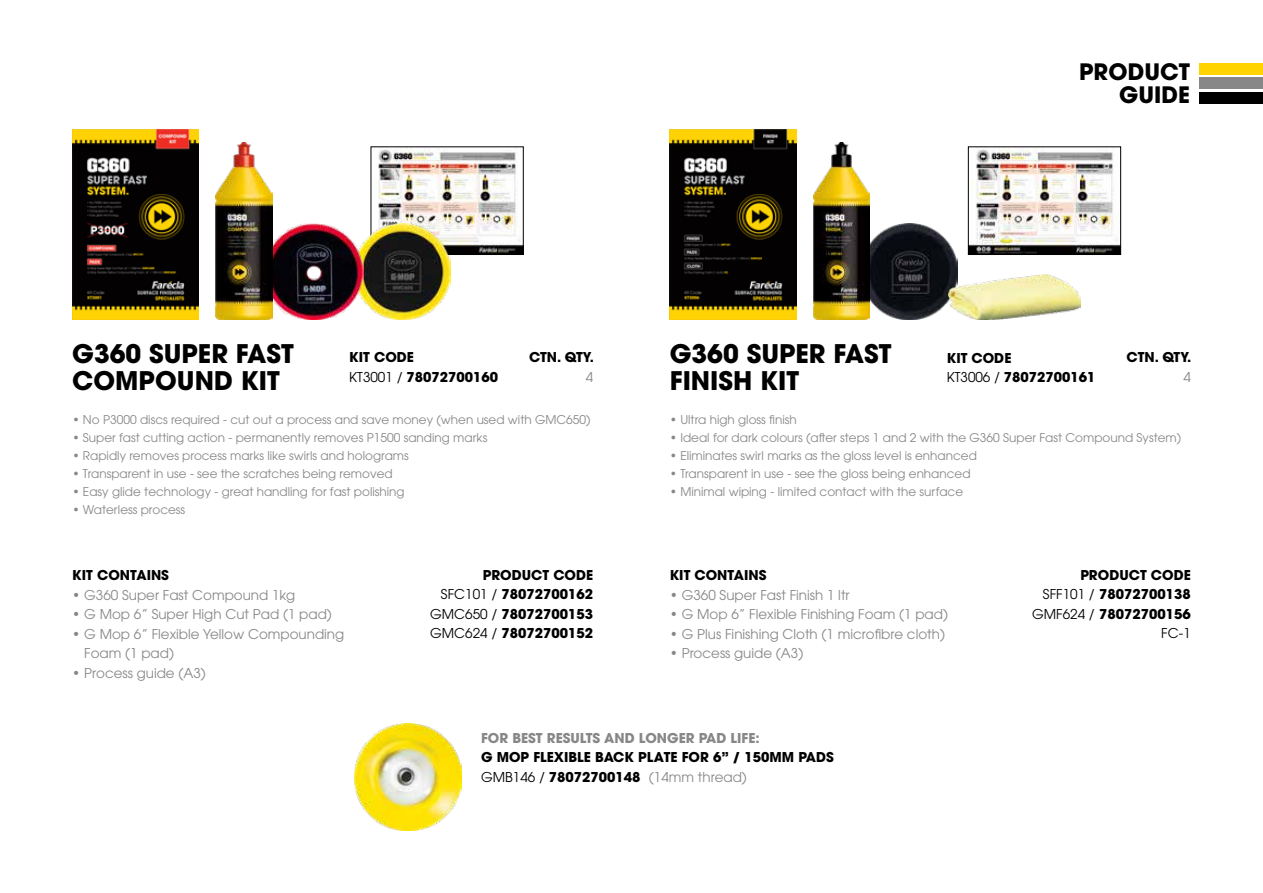
<style>
.page{position:relative;width:1263px;height:893px;background:#fff}
.page>*{position:absolute;margin:0;border:0;box-sizing:border-box;transform-origin:0 0}
.t1{font:700 25.5px/27px "ITC Avant Garde Pro";color:#000}
.t2{font:700 22.5px/22.5px "ITC Avant Garde Pro";color:#000;text-align:right}
.t3{font:700 13.5px/19.5px "ITC Avant Garde Pro";color:#000}
.t4{font:13.5px/19.5px "ITC Avant Garde Pro";color:#878787}
.t5{font:700 13.5px "ITC Avant Garde Pro";color:#878787}
.t6{font:12px "ITC Avant Garde Pro";color:#878787}
.s1{font-weight:400}
.s2{font-weight:400;color:#878787}
</style>
<div class="page">
<div style="left:1199px;top:64px;width:64px;height:11px;background:#ffd300"></div>
<div style="left:1199px;top:78px;width:64px;height:11px;background:#878787"></div>
<div style="left:1199px;top:92px;width:64px;height:11px;background:#000"></div>
<img style="left:970px;top:149px;width:149px;height:104px">
<div style="left:968px;top:147px;width:153px;height:108px;border:1px solid #000"></div>
<img style="left:870px;top:224px;width:87px;height:96px">
<img style="left:813px;top:143px;width:57px;height:177px">
<img style="left:948px;top:274px;width:132px;height:46px">
<img style="left:374px;top:149px;width:147px;height:104px">
<div style="left:371px;top:147px;width:152px;height:108px;border:1px solid #000"></div>
<img style="left:363px;top:224px;width:87px;height:96px">
<img style="left:272px;top:224px;width:91px;height:96px">
<img style="left:216px;top:143px;width:56px;height:177px">
<img style="left:72px;top:130px;width:127px;height:190px">
<img style="left:670px;top:130px;width:126px;height:190px">
<img style="left:355px;top:723px;width:107px;height:108px">
<h2 class="t2" style="left:1079px;top:61px;width:112px">PRODUCT<br>GUIDE</h2>
<h1 class="t1" style="left:72px;top:340px;width:223px">G360 SUPER FAST<br>COMPOUND KIT</h1>
<h1 class="t1" style="left:670px;top:340px;width:223px">G360 SUPER FAST<br>FINISH KIT</h1>
<p class="t3" style="left:349px;top:347px;width:150px">KIT CODE<br><span class="s1">KT3001 /</span> 78072700160</p>
<p class="t3" style="left:529px;top:347px;width:66px">CTN. QTY.</p>
<p class="t3" style="left:947px;top:348px;width:150px">KIT CODE<br><span class="s1">KT3006 /</span> 78072700161</p>
<p class="t3" style="left:1126px;top:347px;width:66px">CTN. QTY.</p>
<p class="t4" style="left:586px;top:367px;width:9px">4</p>
<p class="t6" style="left:72px;top:412px;width:520px">• No P3000 discs required - cut out a process and save money (when used with GMC650)</p>
<p class="t6" style="left:72px;top:430px;width:416px">• Super fast cutting action - permanently removes P1500 sanding marks</p>
<p class="t6" style="left:72px;top:448px;width:338px">• Rapidly removes process marks like swirls and holograms</p>
<p class="t6" style="left:72px;top:466px;width:322px">• Transparent in use - see the scratches being removed</p>
<p class="t6" style="left:72px;top:484px;width:334px">• Easy glide technology - great handling for fast polishing</p>
<p class="t6" style="left:72px;top:502px;width:114px">• Waterless process</p>
<p class="t4" style="left:1183px;top:367px;width:9px">4</p>
<p class="t6" style="left:670px;top:412px;width:128px">• Ultra high gloss finish</p>
<p class="t6" style="left:670px;top:430px;width:513px">• Ideal for dark colours (after steps 1 and 2 with the G360 Super Fast Compound System)</p>
<p class="t6" style="left:670px;top:448px;width:309px">• Eliminates swirl marks as the gloss level is enhanced</p>
<p class="t6" style="left:670px;top:466px;width:302px">• Transparent in use - see the gloss being enhanced</p>
<p class="t6" style="left:670px;top:484px;width:295px">• Minimal wiping - limited contact with the surface</p>
<p class="t3" style="left:72px;top:565px;width:98px">KIT CONTAINS</p>
<p class="t4" style="left:72px;top:585px;width:224px">• G360 Super Fast Compound 1kg</p>
<p class="t4" style="left:72px;top:604px;width:261px">• G Mop 6” Super High Cut Pad (1 pad)</p>
<p class="t4" style="left:84px;top:624px;width:262px;text-indent:-12px">• G Mop 6” Flexible Yellow Compounding<br>Foam (1 pad)</p>
<p class="t4" style="left:72px;top:663px;width:135px">• Process guide (A3)</p>
<p class="t3" style="left:430px;top:565px;width:165px;text-align:right">PRODUCT CODE<br><span class="s1">SFC101 /</span> 78072700162<br><span class="s1">GMC650 /</span> 78072700153<br><span class="s1">GMC624 /</span> 78072700152</p>
<p class="t3" style="left:1032px;top:565px;width:160px;text-align:right">PRODUCT CODE<br><span class="s1">SFF101 /</span> 78072700138<br><span class="s1">GMF624 /</span> 78072700156<br><span class="s1">FC-1</span></p>
<p class="t3" style="left:670px;top:565px;width:98px">KIT CONTAINS</p>
<p class="t4" style="left:670px;top:585px;width:181px">• G360 Super Fast Finish 1 ltr</p>
<p class="t4" style="left:670px;top:604px;width:280px">• G Mop 6” Flexible Finishing Foam (1 pad)</p>
<p class="t4" style="left:670px;top:624px;width:277px">• G Plus Finishing Cloth (1 microfibre cloth)</p>
<p class="t4" style="left:670px;top:643px;width:135px">• Process guide (A3)</p>
<p class="t5" style="left:481px;top:729px;width:280px">FOR BEST RESULTS AND LONGER PAD LIFE:</p>
<p class="t3" style="left:481px;top:748px;width:354px">G MOP FLEXIBLE BACK PLATE FOR 6” / 150MM PADS<br><span class="s1">GMB146 /</span> 78072700148 <span class="s2">(14mm thread)</span></p>
</div>
